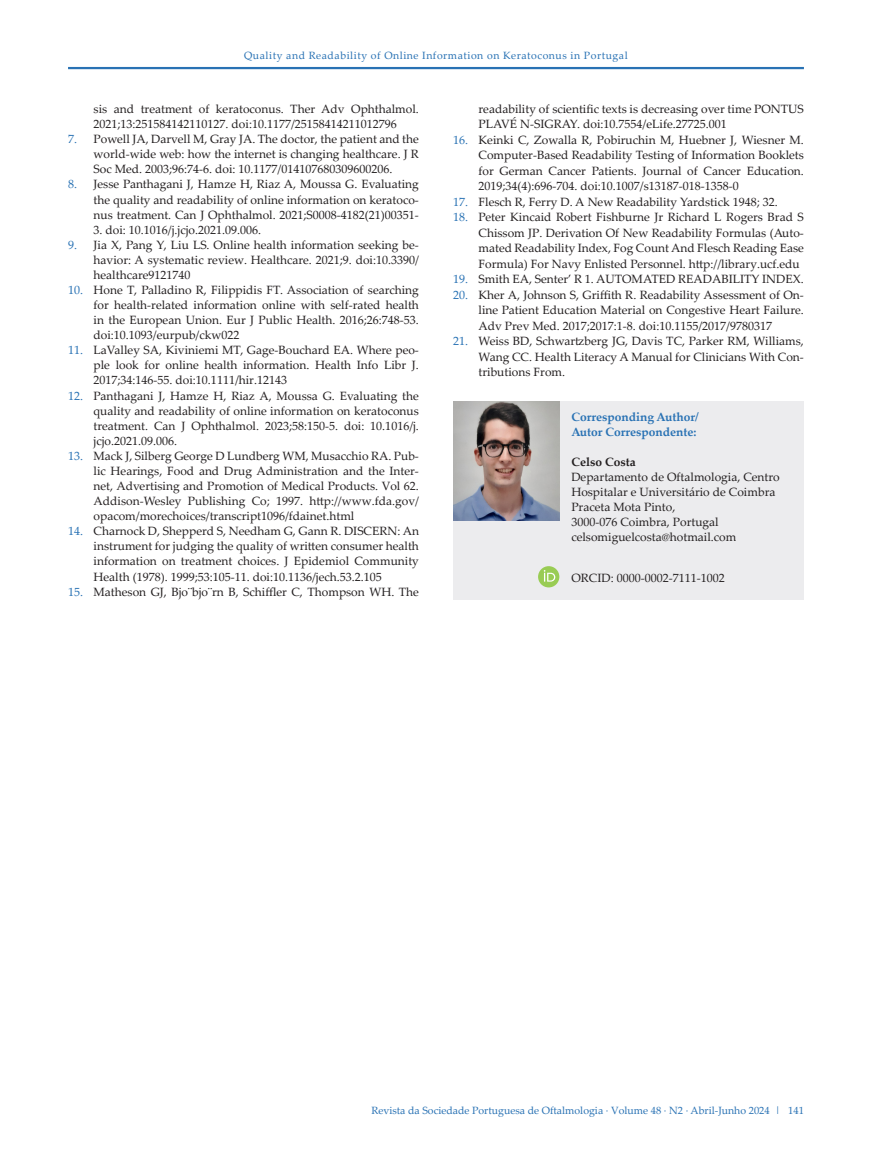
<style>
.page{position:relative;width:872px;height:1170px;background:#fff}
.page>*{position:absolute;margin:0;border:0;box-sizing:border-box;transform-origin:0 0}
.Referências{font:12px/15px "Palatino Linotype";color:#231f20;text-align:justify}
.t1{font:700 12px/15px "Palatino Linotype";color:#2972b4}
.t2{font:700 12px "Palatino Linotype";color:#231f20}
.t3{font:10.5px "Palatino Linotype";color:#2972b4}
.t4{font:10.5px "Palatino Linotype";letter-spacing:.05em;color:#2972b4}
.s1{color:#2972b4}
</style>
<div class="page">
<hr style="left:68px;top:67px;width:736px;height:2px;background:#2972b4">
<div style="left:453px;top:401px;width:351px;height:198px;background:#ececee"></div>
<img style="left:453px;top:401px;width:106px;height:119px">
<div style="left:538px;top:566px;width:21px;height:21px;background:#99cc54;border-radius:50%"></div>
<svg style="left:544px;top:570px;width:11px;height:11px"></svg>
<p class="t4" style="left:244px;top:48px;width:385px">Quality and Readability of Online Information on Keratoconus in Portugal</p>
<p class="Referências" style="left:94px;top:101px;width:327px">sis and treatment of keratoconus. Ther Adv Ophthalmol.<br>2021;13:251584142110127. doi:10.1177/25158414211012796</p>
<p class="Referências" style="left:94px;top:131px;width:327px;text-indent:-26px"><span class="s1">7.</span> Powell JA, Darvell M, Gray JA. The doctor, the patient and the world-wide web: how the internet is changing healthcare. J R Soc Med. 2003;96:74-6. doi: 10.1177/014107680309600206.</p>
<p class="Referências" style="left:94px;top:176px;width:327px;text-indent:-26px"><span class="s1">8.</span> Jesse Panthagani J, Hamze H, Riaz A, Moussa G. Evaluating the quality and readability of online information on keratoco&shy;nus treatment. Can J Ophthalmol. 2021;S0008-4182(21)00351-</p>
<p class="Referências" style="left:94px;top:221px;width:169px">3. doi: 10.1016/j.jcjo.2021.09.006.</p>
<p class="Referências" style="left:94px;top:237px;width:327px;text-indent:-26px"><span class="s1">9.</span> Jia X, Pang Y, Liu LS. Online health information seeking be&shy;havior: A systematic review. Healthcare. 2021;9. doi:10.3390/ healthcare9121740</p>
<p class="Referências" style="left:94px;top:282px;width:327px;text-indent:-26px"><span class="s1">10.</span> Hone T, Palladino R, Filippidis FT. Association of searching for health-related information online with self-rated health in the European Union. Eur J Public Health. 2016;26:748-53. doi:10.1093/eurpub/ckw022</p>
<p class="Referências" style="left:94px;top:342px;width:327px;text-indent:-26px"><span class="s1">11.</span> LaValley SA, Kiviniemi MT, Gage-Bouchard EA. Where peo&shy;ple look for online health information. Health Info Libr J.<br>2017;34:146-55. doi:10.1111/hir.12143</p>
<p class="Referências" style="left:94px;top:387px;width:327px;text-indent:-26px"><span class="s1">12.</span> Panthagani J, Hamze H, Riaz A, Moussa G. Evaluating the quality and readability of online information on keratoconus treatment. Can J Ophthalmol. 2023;58:150-5. doi: 10.1016/j. jcjo.2021.09.006.</p>
<p class="Referências" style="left:94px;top:448px;width:327px;text-indent:-26px"><span class="s1">13.</span> Mack J, Silberg George D Lundberg WM, Musacchio RA. Pub&shy;lic Hearings, Food and Drug Administration and the Inter&shy;net, Advertising and Promotion of Medical Products. Vol 62.<br>Addison-Wesley Publishing Co; 1997. http://www.fda.gov/ opacom/morechoices/transcript1096/fdainet.html</p>
<p class="Referências" style="left:94px;top:523px;width:327px;text-indent:-26px"><span class="s1">14.</span> Charnock D, Shepperd S, Needham G, Gann R. DISCERN: An instrument for judging the quality of written consumer health information on treatment choices. J Epidemiol Community Health (1978). 1999;53:105-11. doi:10.1136/jech.53.2.105</p>
<p class="Referências" style="left:68px;top:583px;width:352px"><span class="s1">15.</span> Matheson GJ, Bjo¨bjo¨rn B, Schiffler C, Thompson WH. The</p>
<p class="Referências" style="left:478px;top:101px;width:327px;line-height:15.5px">readability of scientific texts is decreasing over time PONTUS<br>PLAVÉ N-SIGRAY. doi:10.7554/eLife.27725.001</p>
<p class="Referências" style="left:478px;top:132px;width:327px;line-height:15.5px;text-indent:-26px"><span class="s1">16.</span> Keinki C, Zowalla R, Pobiruchin M, Huebner J, Wiesner M.<br>Computer-Based Readability Testing of Information Booklets for German Cancer Patients. Journal of Cancer Education.<br>2019;34(4):696-704. doi:10.1007/s13187-018-1358-0</p>
<p class="Referências" style="left:453px;top:194px;width:326px"><span class="s1">17.</span> Flesch R, Ferry D. A New Readability Yardstick 1948; 32.</p>
<p class="Referências" style="left:478px;top:209px;width:327px;line-height:15.5px;text-indent:-26px"><span class="s1">18.</span> Peter Kincaid Robert Fishburne Jr Richard L Rogers Brad S Chissom JP. Derivation Of New Readability Formulas (Auto&shy;mated Readability Index, Fog Count And Flesch Reading Ease Formula) For Navy Enlisted Personnel. http://library.ucf.edu</p>
<p class="Referências" style="left:453px;top:271px;width:352px"><span class="s1">19.</span> Smith EA, Senter’ R 1. AUTOMATED READABILITY INDEX.</p>
<p class="Referências" style="left:478px;top:286px;width:327px;line-height:15.5px;text-indent:-26px"><span class="s1">20.</span> Kher A, Johnson S, Griffith R. Readability Assessment of On&shy;line Patient Education Material on Congestive Heart Failure.<br>Adv Prev Med. 2017;2017:1-8. doi:10.1155/2017/9780317</p>
<p class="Referências" style="left:478px;top:333px;width:327px;line-height:15.5px;text-indent:-26px"><span class="s1">21.</span> Weiss BD, Schwartzberg JG, Davis TC, Parker RM, Williams, Wang CC. Health Literacy A Manual for Clinicians With Con&shy;tributions From.</p>
<p class="t1" style="left:571px;top:409px;width:129px">Corresponding Author/<br>Autor Correspondente:</p>
<p class="t2" style="left:571px;top:453px;width:66px">Celso Costa</p>
<p class="Referências" style="left:571px;top:469px;width:210px">Departamento de Oftalmologia, Centro<br>Hospitalar e Universitário de Coimbra</p>
<p class="Referências" style="left:571px;top:499px;width:105px">Praceta Mota Pinto,</p>
<p class="Referências" style="left:571px;top:514px;width:149px">3000-076 Coimbra, Portugal</p>
<p class="Referências" style="left:571px;top:529px;width:167px">celsomiguelcosta@hotmail.com</p>
<p class="Referências" style="left:571px;top:569px;width:155px">ORCID: 0000-0002-7111-1002</p>
<p class="t3" style="left:371px;top:1102px;width:434px">Revista da Sociedade Portuguesa de Oftalmologia · Volume 48 · N2 · Abril-Junho 2024 | 141</p>
</div>
